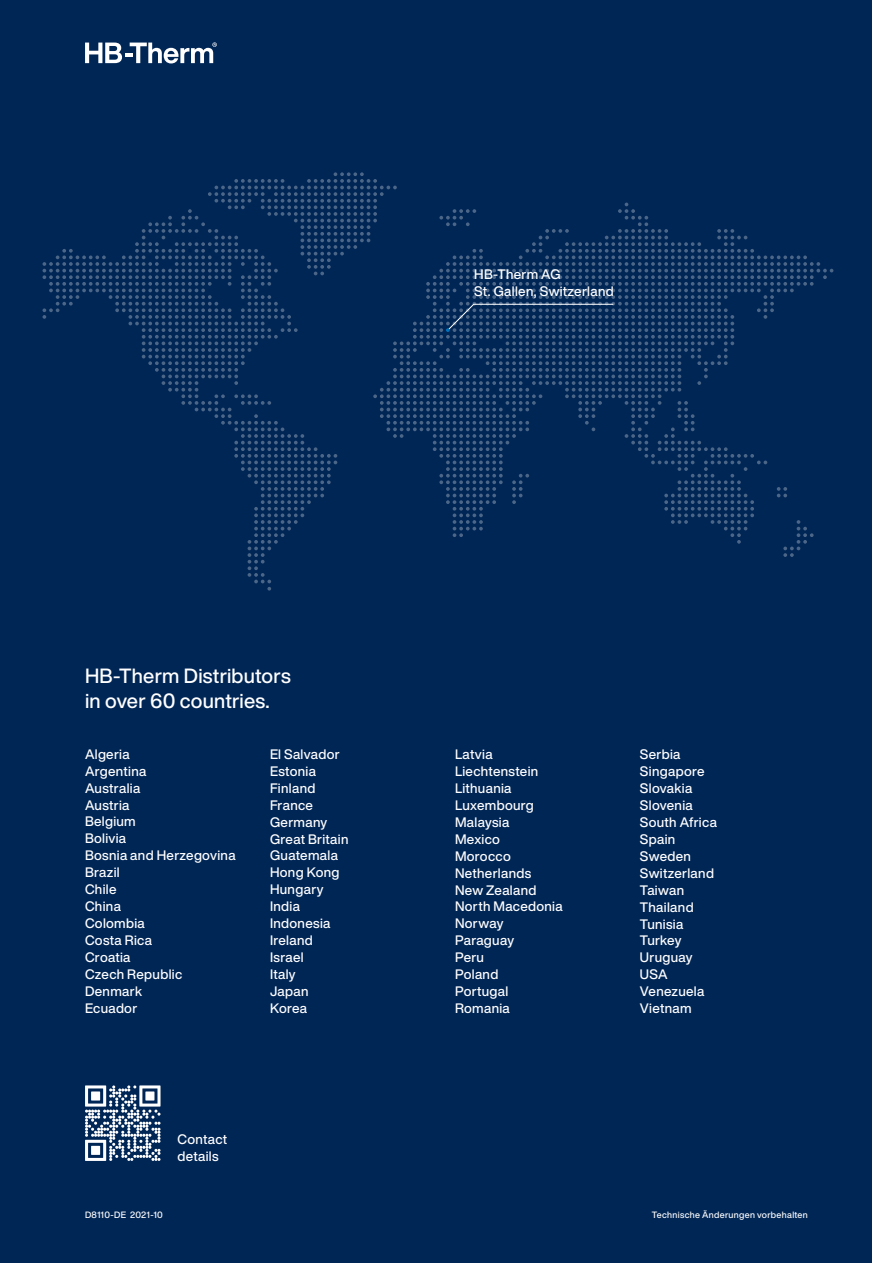
<style>
.page{position:relative;width:893px;height:1263px;background:#fff}
.page>*{position:absolute;margin:0;border:0;box-sizing:border-box;transform-origin:0 0}
.t1{font:500 20.25px/24.3px "Helvetica Now Display";letter-spacing:.01em;color:#fff}
.t2{font:500 13.5px/17px "Helvetica Now Display";letter-spacing:.025em;color:#fff}
.t3{font:500 9px "Helvetica Now Display";letter-spacing:.035em;color:#fff}
</style>
<div class="page">
<div style="left:0;top:0;width:872px;height:1263px;background:#002656"></div>
<svg style="left:85px;top:42px;width:132px;height:21px"></svg>
<svg style="left:85px;top:1085px;width:76px;height:76px"></svg>
<svg style="left:43px;top:172px;width:790px;height:419px"></svg>
<h1 class="t1" style="left:85px;top:664px;width:207px">HB-Therm Distributors in over 60 countries.</h1>
<p class="t2" style="left:474px;top:266px;width:141px">HB-Therm AG<br>St. Gallen, Switzerland</p>
<p class="t2" style="left:85px;top:745px;width:152px">Algeria<br>Argentina<br>Australia<br>Austria<br>Belgium<br>Bolivia<br>Bosnia and Herzegovina<br>Brazil<br>Chile<br>China<br>Colombia<br>Costa Rica<br>Croatia<br>Czech Republic<br>Denmark<br>Ecuador</p>
<p class="t2" style="left:270px;top:745px;width:80px">El Salvador<br>Estonia<br>Finland<br>France<br>Germany<br>Great Britain<br>Guatemala<br>Hong Kong<br>Hungary<br>India<br>Indonesia<br>Ireland<br>Israel<br>Italy<br>Japan<br>Korea</p>
<p class="t2" style="left:455px;top:745px;width:109px">Latvia<br>Liechtenstein<br>Lithuania<br>Luxembourg<br>Malaysia<br>Mexico<br>Morocco<br>Netherlands<br>New Zealand<br>North Macedonia<br>Norway<br>Paraguay<br>Peru<br>Poland<br>Portugal<br>Romania</p>
<p class="t2" style="left:640px;top:746px;width:78px">Serbia<br>Singapore<br>Slovakia<br>Slovenia<br>South Africa<br>Spain<br>Sweden<br>Switzerland<br>Taiwan<br>Thailand<br>Tunisia<br>Turkey<br>Uruguay<br>USA<br>Venezuela<br>Vietnam</p>
<p class="t2" style="left:178px;top:1131px;width:51px">Contact details</p>
<p class="t3" style="left:85px;top:1208px;width:79px">D8110-DE 2021-10</p>
<p class="t3" style="left:652px;top:1208px;width:158px">Technische Änderungen vorbehalten</p>
</div>
